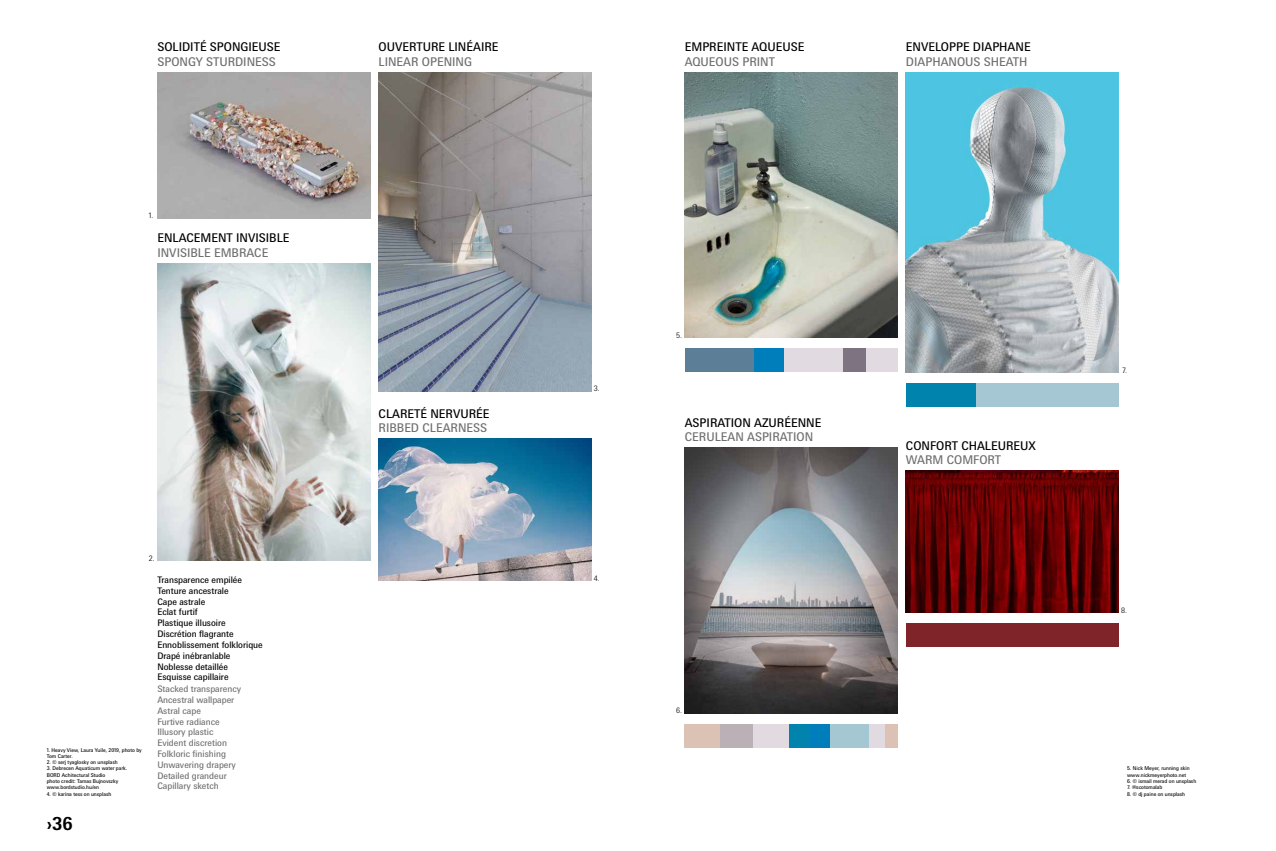
<style>
.page{position:relative;width:1276px;height:851px;background:#fff}
.page>*{position:absolute;margin:0;border:0;box-sizing:border-box;transform-origin:0 0}
.t1{font:700 18px "Messe Univers";color:#000}
.t2{font:12px "Messe Univers";color:#000}
.t3{font:12px "Messe Univers";color:#706f6f}
.t4{font:9px/10.8px "Messe Univers";color:#000}
.t5{font:9px/10.8px "Messe Univers";color:#706f6f}
.t6{font:300 7.5px "Messe Univers";color:#000}
.t7{font:5.25px/6.3px "Messe Univers";color:#000}
</style>
<div class="page">
<img style="left:157px;top:72px;width:213px;height:146px">
<img style="left:378px;top:72px;width:213px;height:319px">
<img style="left:378px;top:438px;width:213px;height:142px">
<img style="left:157px;top:263px;width:213px;height:298px">
<img style="left:906px;top:72px;width:212px;height:301px">
<img style="left:685px;top:72px;width:212px;height:266px">
<img style="left:685px;top:447px;width:212px;height:266px">
<img style="left:906px;top:471px;width:212px;height:141px">
<div style="left:685px;top:348px;width:69px;height:23px;background:#5c7e96"></div>
<div style="left:685px;top:724px;width:35px;height:23px;background:#dbc2b5"></div>
<div style="left:720px;top:724px;width:35px;height:23px;background:#bbb0b5"></div>
<div style="left:753px;top:724px;width:36px;height:23px;background:#e2dae1"></div>
<div style="left:869px;top:724px;width:15px;height:23px;background:#e2dae1"></div>
<div style="left:884px;top:724px;width:13px;height:23px;background:#dbc2b5"></div>
<div style="left:789px;top:724px;width:20px;height:23px;background:#0084ad"></div>
<div style="left:809px;top:724px;width:21px;height:23px;background:#007dbb"></div>
<div style="left:830px;top:724px;width:39px;height:23px;background:#a5c7d4"></div>
<div style="left:906px;top:623px;width:212px;height:23px;background:#7f252a"></div>
<div style="left:754px;top:348px;width:30px;height:23px;background:#007dbb"></div>
<div style="left:975px;top:383px;width:143px;height:23px;background:#a5c7d4"></div>
<div style="left:906px;top:383px;width:69px;height:23px;background:#0084ad"></div>
<div style="left:784px;top:348px;width:59px;height:23px;background:#e2dae1"></div>
<div style="left:865px;top:348px;width:32px;height:23px;background:#e2dae1"></div>
<div style="left:843px;top:348px;width:22px;height:23px;background:#7d7381"></div>
<h2 class="t2" style="left:157px;top:40px;width:125px">SOLIDITÉ SPONGIEUSE</h2>
<h2 class="t3" style="left:157px;top:54px;width:120px">SPONGY STURDINESS</h2>
<h3 class="t6" style="left:149px;top:211px;width:6px">1.</h3>
<h2 class="t2" style="left:157px;top:230px;width:134px">ENLACEMENT INVISIBLE</h2>
<h2 class="t3" style="left:157px;top:245px;width:112px">INVISIBLE EMBRACE</h2>
<h3 class="t6" style="left:149px;top:553px;width:8px">2.</h3>
<p class="t7" style="left:47px;top:746px;width:96px">1. Heavy View, Laura Yuile, 2019, photo by<br>Tom Carter.</p>
<p class="t7" style="left:47px;top:759px;width:73px">2. © serj tyaglosky on unsplash</p>
<p class="t7" style="left:47px;top:765px;width:82px">3. Debrecen Aquaticum water park.<br>BORD Achitectural Studio<br>photo credit: Tamas Bujnovszky www.bordstudio.hu/en</p>
<p class="t7" style="left:47px;top:790px;width:66px">4. © karina tess on unsplash</p>
<h1 class="t1" style="left:47px;top:812px;width:27px">›36</h1>
<h3 class="t4" style="left:157px;top:574px;width:107px">Transparence empilée<br>Tenture ancestrale<br>Cape astrale<br>Eclat furtif<br>Plastique illusoire<br>Discrétion flagrante<br>Ennoblissement folklorique<br>Drapé inébranlable<br>Noblesse detaillée<br>Esquisse capillaire</h3>
<h3 class="t5" style="left:157px;top:683px;width:85px">Stacked transparency<br>Ancestral wallpaper<br>Astral cape<br>Furtive radiance<br>Illusory plastic<br>Evident discretion<br>Folkloric finishing<br>Unwavering drapery<br>Detailed grandeur<br>Capillary sketch</h3>
<h2 class="t2" style="left:378px;top:40px;width:122px">OUVERTURE LINÉAIRE</h2>
<h2 class="t3" style="left:378px;top:54px;width:95px">LINEAR OPENING</h2>
<h2 class="t2" style="left:378px;top:406px;width:112px">CLARETÉ NERVURÉE</h2>
<h2 class="t3" style="left:378px;top:420px;width:110px">RIBBED CLEARNESS</h2>
<h2 class="t2" style="left:685px;top:40px;width:121px">EMPREINTE AQUEUSE</h2>
<h2 class="t3" style="left:685px;top:54px;width:92px">AQUEOUS PRINT</h2>
<h2 class="t2" style="left:906px;top:40px;width:126px">ENVELOPPE DIAPHANE</h2>
<h2 class="t3" style="left:906px;top:54px;width:123px">DIAPHANOUS SHEATH</h2>
<h3 class="t6" style="left:594px;top:384px;width:8px">3.</h3>
<h3 class="t6" style="left:594px;top:573px;width:8px">4.</h3>
<h3 class="t6" style="left:676px;top:330px;width:8px">5.</h3>
<h2 class="t2" style="left:685px;top:415px;width:138px">ASPIRATION AZURÉENNE</h2>
<h2 class="t3" style="left:685px;top:429px;width:130px">CERULEAN ASPIRATION</h2>
<h3 class="t6" style="left:676px;top:706px;width:8px">6.</h3>
<h2 class="t2" style="left:906px;top:438px;width:131px">CONFORT CHALEUREUX</h2>
<h2 class="t3" style="left:906px;top:452px;width:97px">WARM COMFORT</h2>
<h3 class="t6" style="left:1122px;top:365px;width:7px">7.</h3>
<h3 class="t6" style="left:1121px;top:605px;width:8px">8.</h3>
<p class="t7" style="left:1127px;top:765px;width:64px">5. Nick Meyer, running skin www.nickmeyerphoto.net</p>
<p class="t7" style="left:1127px;top:777px;width:71px">6. © ismail merad on unsplash</p>
<p class="t7" style="left:1127px;top:784px;width:37px">7. @scotomalab</p>
<p class="t7" style="left:1127px;top:790px;width:60px">8. © dj paine on unsplash</p>
</div>
